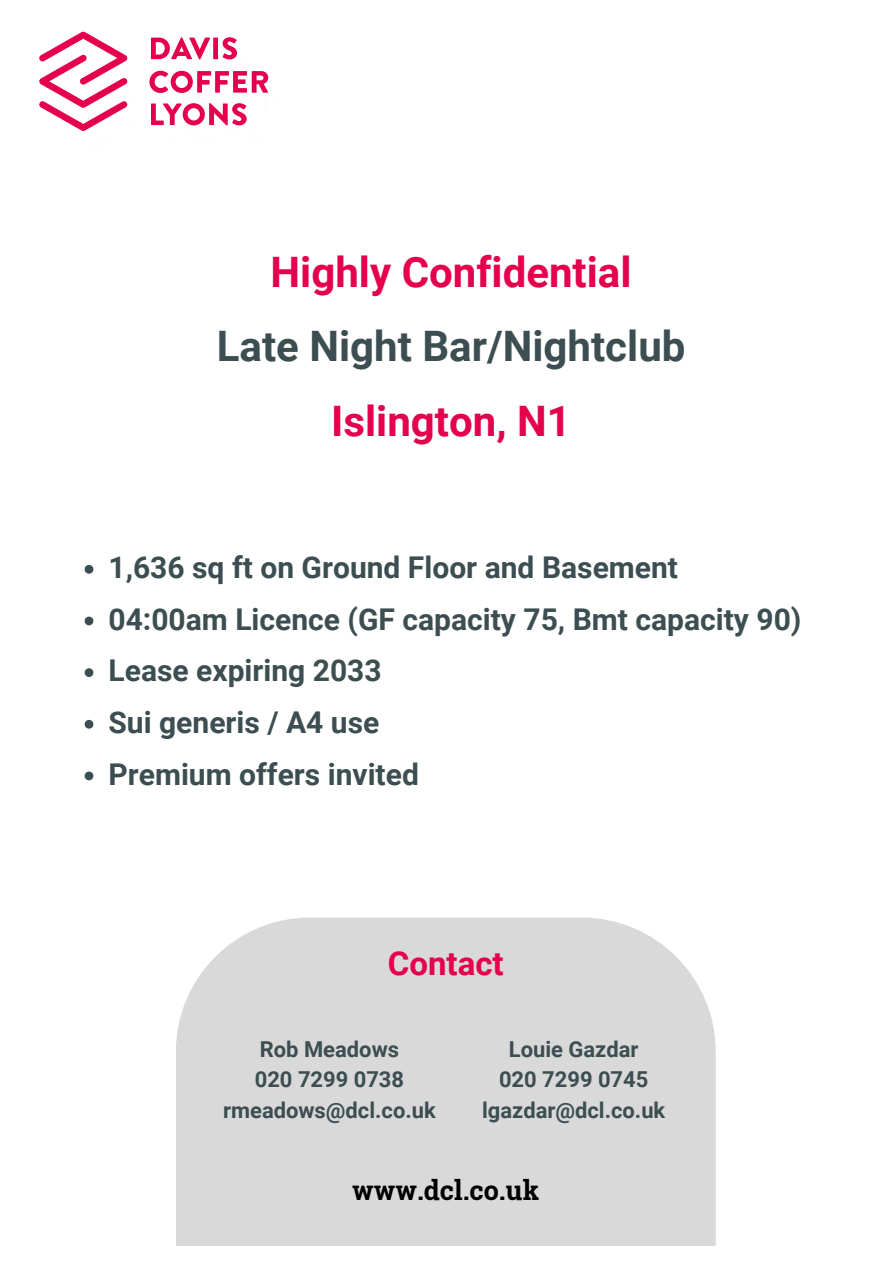
<style>
.page{position:relative;width:894px;height:1264px;background:#fff}
.page>*{position:absolute;margin:0;border:0;box-sizing:border-box;transform-origin:0 0}
.t1{font:700 42px "Roboto";color:#e5004c}
.t2{font:700 42px "Roboto";color:#3c4e51}
.t3{font:700 33px "Roboto";color:#e5004c}
.t4{font:700 30px "Roboto";color:#3c4e51}
.t5{font:700 27px "Roboto Slab";color:#000}
.t6{font:700 21.9px "Roboto";color:#3c4e51}
</style>
<div class="page">
<svg style="left:39px;top:32px;width:89px;height:99px"></svg>
<svg style="left:151px;top:37px;width:59px;height:22px"></svg>
<div style="left:213px;top:38px;width:5px;height:21px;background:#e5004c"></div>
<svg style="left:222px;top:37px;width:15px;height:22px"></svg>
<svg style="left:149px;top:71px;width:119px;height:22px"></svg>
<svg style="left:151px;top:103px;width:96px;height:22px"></svg>
<div style="left:176px;top:917px;width:539px;height:328px;background:#d9d9d9"></div>
<svg style="left:85px;top:565px;width:8px;height:8px"></svg>
<svg style="left:85px;top:616px;width:8px;height:9px"></svg>
<svg style="left:85px;top:668px;width:8px;height:9px"></svg>
<svg style="left:85px;top:720px;width:8px;height:8px"></svg>
<svg style="left:85px;top:771px;width:8px;height:9px"></svg>
<p class="t1" style="left:270px;top:248px;width:362px">Highly Confidential</p>
<h1 class="t2" style="left:217px;top:322px;width:470px">Late Night Bar/Nightclub</h1>
<h1 class="t1" style="left:331px;top:396px;width:241px">Islington, N1</h1>
<h3 class="t4" style="left:108px;top:550px;width:571px">1,636 sq ft on Ground Floor and Basement</h3>
<h3 class="t4" style="left:108px;top:602px;width:694px">04:00am Licence (GF capacity 75, Bmt capacity 90)</h3>
<h3 class="t4" style="left:108px;top:653px;width:274px">Lease expiring 2033</h3>
<h3 class="t4" style="left:108px;top:705px;width:272px">Sui generis / A4 use</h3>
<h3 class="t4" style="left:108px;top:756px;width:312px">Premium offers invited</h3>
<h1 class="t3" style="left:387px;top:944px;width:117px">Contact</h1>
<p class="t6" style="left:260px;top:1036px;width:141px">Rob Meadows</p>
<p class="t6" style="left:255px;top:1066px;width:151px">020 7299 0738</p>
<p class="t6" style="left:223px;top:1097px;width:214px">rmeadows@dcl.co.uk</p>
<p class="t6" style="left:508px;top:1036px;width:131px">Louie Gazdar</p>
<p class="t6" style="left:499px;top:1066px;width:151px">020 7299 0745</p>
<p class="t6" style="left:482px;top:1097px;width:185px">lgazdar@dcl.co.uk</p>
<h3 class="t5" style="left:352px;top:1171px;width:188px">www.dcl.co.uk</h3>
</div>
